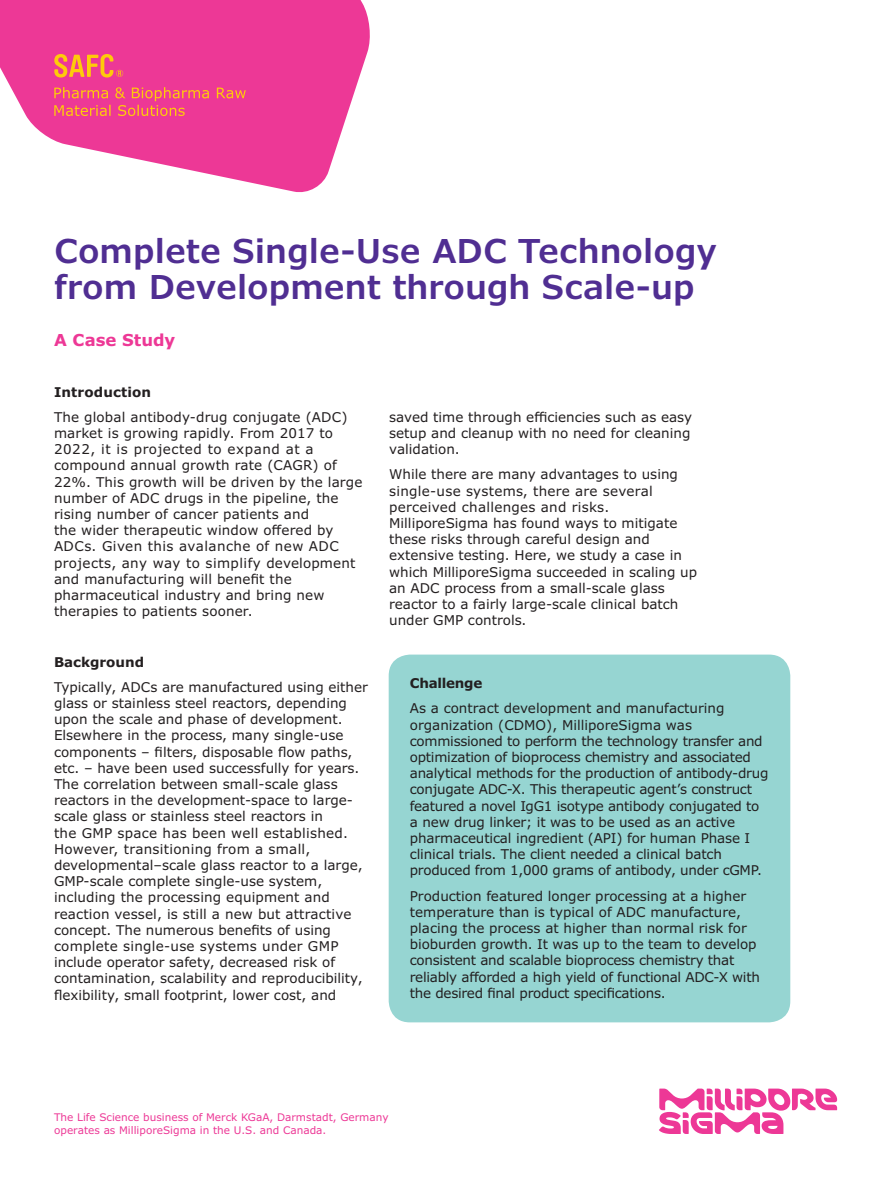
<style>
.page{position:relative;width:891px;height:1188px;background:#fff}
.page>*{position:absolute;margin:0;border:0;box-sizing:border-box;transform-origin:0 0}
.t1{font:600 33px/36px "Verdana Pro";color:#502e92}
.t2{font:700 16.5px "Verdana Pro";color:#ed3896}
.t3{font:13.5px/16.2px "Verdana Pro";color:#231f20}
.t4{font:13.5px/16.2px "Verdana Pro";letter-spacing:-.02em;color:#231f20}
.t5{font:700 13.5px "Verdana Pro";color:#231f20}
.t6{font:700 13.5px "Verdana Pro";letter-spacing:-.02em;color:#231f20}
.t7{font:10.5px/12.6px "Verdana Pro";color:#ed3896}
</style>
<div class="page">
<svg style="left:659px;top:1089px;width:178px;height:45px"></svg>
<svg style="left:0;top:0;width:370px;height:193px;fill:#ed3896"></svg>
<svg style="left:54px;top:87px;width:192px;height:29px;background:#ef527c"></svg>
<svg style="left:54px;top:54px;width:69px;height:24px;background:#f3715e"></svg>
<div style="left:389px;top:655px;width:401px;height:367px;background:#96d5d2;border-radius:21px"></div>
<h1 class="t1" style="left:54px;top:234px;width:664px">Complete Single-Use ADC Technology from Development through Scale-up</h1>
<p class="t2" style="left:54px;top:329px;width:123px">A Case Study</p>
<p class="t5" style="left:54px;top:383px;width:99px">Introduction</p>
<p class="t3" style="left:54px;top:409px;width:310px">The global antibody-drug conjugate (ADC) market is growing rapidly. From 2017 to 2022, it is projected to expand at a compound annual growth rate (CAGR) of 22%. This growth will be driven by the large number of ADC drugs in the pipeline, the rising number of cancer patients and<br>the wider therapeutic window offered by ADCs. Given this avalanche of new ADC projects, any way to simplify development and manufacturing will benefit the pharmaceutical industry and bring new therapies to patients sooner.</p>
<p class="t5" style="left:54px;top:653px;width:92px">Background</p>
<p class="t3" style="left:54px;top:679px;width:315px">Typically, ADCs are manufactured using either glass or stainless steel reactors, depending upon the scale and phase of development.<br>Elsewhere in the process, many single-use components – filters, disposable flow paths, etc. – have been used successfully for years.<br>The correlation between small-scale glass reactors in the development-space to large&shy;scale glass or stainless steel reactors in<br>the GMP space has been well established.<br>However, transitioning from a small, developmental–scale glass reactor to a large, GMP-scale complete single-use system, including the processing equipment and reaction vessel, is still a new but attractive concept. The numerous benefits of using complete single-use systems under GMP include operator safety, decreased risk of contamination, scalability and reproducibility, flexibility, small footprint, lower cost, and</p>
<p class="t3" style="left:389px;top:409px;width:305px">saved time through efficiencies such as easy setup and cleanup with no need for cleaning validation.</p>
<p class="t3" style="left:389px;top:467px;width:310px">While there are many advantages to using single-use systems, there are several perceived challenges and risks.<br>MilliporeSigma has found ways to mitigate these risks through careful design and extensive testing. Here, we study a case in which MilliporeSigma succeeded in scaling up an ADC process from a small-scale glass reactor to a fairly large-scale clinical batch under GMP controls.</p>
<p class="t6" style="left:410px;top:675px;width:74px">Challenge</p>
<p class="t4" style="left:410px;top:701px;width:360px">As a contract development and manufacturing organization (CDMO), MilliporeSigma was commissioned to perform the technology transfer and optimization of bioprocess chemistry and associated analytical methods for the production of antibody-drug conjugate ADC-X. This therapeutic agent’s construct featured a novel IgG1 isotype antibody conjugated to a new drug linker; it was to be used as an active pharmaceutical ingredient (API) for human Phase I clinical trials. The client needed a clinical batch produced from 1,000 grams of antibody, under cGMP.</p>
<p class="t3" style="left:410px;top:888px;width:352px">Production featured longer processing at a higher temperature than is typical of ADC manufacture, placing the process at higher than normal risk for bioburden growth. It was up to the team to develop consistent and scalable bioprocess chemistry that reliably afforded a high yield of functional ADC-X with the desired final product specifications.</p>
<p class="t7" style="left:54px;top:1111px;width:336px">The Life Science business of Merck KGaA, Darmstadt, Germany operates as MilliporeSigma in the U.S. and Canada.</p>
</div>
